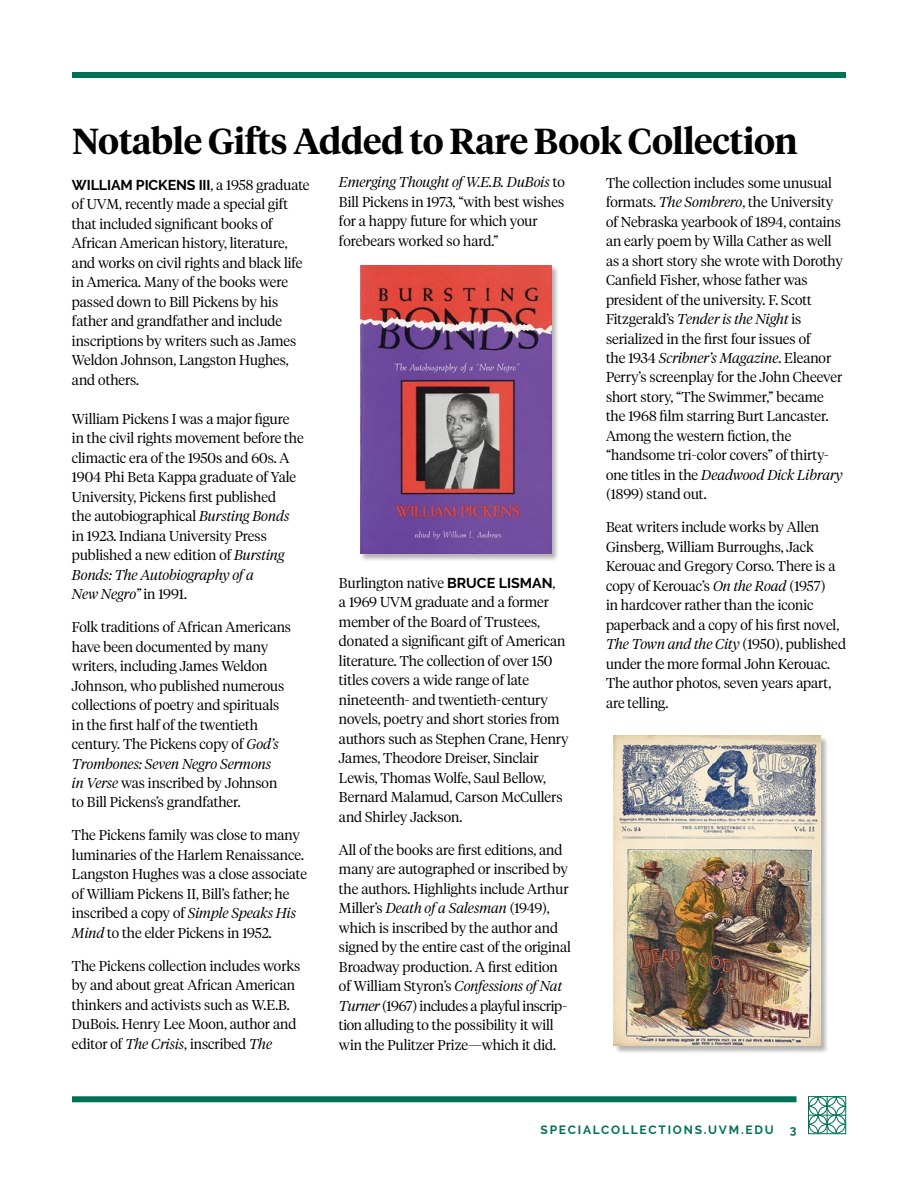
<style>
.page{position:relative;width:918px;height:1188px;background:#fff}
.page>*{position:absolute;margin:0;border:0;box-sizing:border-box;transform-origin:0 0}
.t1{font:600 36px "Tiempos Headline";letter-spacing:-.01em;color:#000}
.t2{font:300 14.25px/19.5px "Tiempos Headline";color:#000}
.t3{font:700 14.25px "Raleway";letter-spacing:-.01em;color:#000}
.t4{font:700 12px "Raleway";letter-spacing:.15em;color:#007156}
.s1{font-style:italic}
.s2{font-family:"Tiempos Headline";font-weight:300}
.s3{font-family:"Raleway";font-weight:700}
</style>
<div class="page">
<div style="left:72px;top:1096px;width:724px;height:6px;background:#007156"></div>
<svg style="left:808px;top:1096px;width:38px;height:39px"></svg>
<hr style="left:809px;top:1115px;width:37px;height:1px;background:#007156">
<hr style="left:827px;top:1097px;width:1px;height:37px;background:#007156">
<div style="left:72px;top:72px;width:774px;height:6px;background:#007156"></div>
<div style="left:614px;top:736px;width:215px;height:318px;background:#000;opacity:.3"></div>
<img style="left:614px;top:736px;width:206px;height:310px">
<div style="left:360px;top:265px;width:199px;height:297px;background:#000;opacity:.3"></div>
<img style="left:360px;top:265px;width:191px;height:289px">
<h1 class="t1" style="left:72px;top:117px;width:727px">Notable Gifts Added to Rare Book Collection</h1>
<p class="t2" style="left:606px;top:172px;width:239px">The collection includes some unusual formats. <span class="s1">The Sombrero</span>, the University of Nebraska yearbook of 1894, contains an early poem by Willa Cather as well as a short story she wrote with Dorothy Canfield Fisher, whose father was president of the university. F. Scott Fitzgerald’s <span class="s1">Tender is the Night</span> is serialized in the first four issues of<br>the 1934 <span class="s1">Scribner’s Magazine</span>. Eleanor Perry’s screenplay for the John Cheever short story, “The Swimmer,” became the 1968 film starring Burt Lancaster.<br>Among the western fiction, the “handsome tri-color covers” of thirty&shy;one titles in the <span class="s1">Deadwood Dick Library </span>(1899) stand out.</p>
<p class="t2" style="left:606px;top:517px;width:241px">Beat writers include works by Allen Ginsberg, William Burroughs, Jack Kerouac and Gregory Corso. There is a copy of Kerouac’s <span class="s1">On the Road</span> (1957)<br>in hardcover rather than the iconic paperback and a copy of his first novel, <span class="s1">The Town and the City</span> (1950), published under the more formal John Kerouac.<br>The author photos, seven years apart, are telling.</p>
<p class="t2" style="left:339px;top:172px;width:227px"><span class="s1">Emerging Thought of W.E.B. DuBois</span> to Bill Pickens in 1973, “with best wishes for a happy future for which your forebears worked so hard.”</p>
<p class="t3" style="left:72px;top:176px;width:239px">WILLIAM PICKENS III<span class="s2">, a 1958 graduate</span></p>
<p class="t2" style="left:72px;top:194px;width:232px">of UVM, recently made a special gift that included significant books of African American history, literature, and works on civil rights and black life in America. Many of the books were passed down to Bill Pickens by his father and grandfather and include inscriptions by writers such as James Weldon Johnson, Langston Hughes, and others.</p>
<p class="t2" style="left:72px;top:408px;width:233px">William Pickens I was a major figure in the civil rights movement before the climactic era of the 1950s and 60s. A 1904 Phi Beta Kappa graduate of Yale University, Pickens first published<br>the autobiographical <span class="s1">Bursting Bonds </span>in 1923. Indiana University Press published a new edition of <span class="s1">Bursting Bonds: The Autobiography of a<br>New Negro”</span> in 1991.</p>
<p class="t2" style="left:72px;top:617px;width:221px">Folk traditions of African Americans have been documented by many writers, including James Weldon Johnson, who published numerous collections of poetry and spirituals in the first half of the twentieth century. The Pickens copy of <span class="s1">God’s Trombones: Seven Negro Sermons<br>in Verse</span> was inscribed by Johnson to Bill Pickens’s grandfather.</p>
<p class="t2" style="left:72px;top:825px;width:237px">The Pickens family was close to many luminaries of the Harlem Renaissance.<br>Langston Hughes was a close associate of William Pickens II, Bill’s father; he inscribed a copy of <span class="s1">Simple Speaks His Mind</span> to the elder Pickens in 1952.</p>
<p class="t2" style="left:72px;top:955px;width:230px">The Pickens collection includes works by and about great African American thinkers and activists such as W.E.B.<br>DuBois. Henry Lee Moon, author and editor of <span class="s1">The Crisis</span>, inscribed <span class="s1">The</span></p>
<p class="t2" style="left:339px;top:572px;width:231px">Burlington native <span class="s3">BRUCE LISMAN</span>,<br>a 1969 UVM graduate and a former member of the Board of Trustees, donated a significant gift of American literature. The collection of over 150 titles covers a wide range of late nineteenth- and twentieth-century novels, poetry and short stories from authors such as Stephen Crane, Henry James, Theodore Dreiser, Sinclair Lewis, Thomas Wolfe, Saul Bellow, Bernard Malamud, Carson McCullers and Shirley Jackson.</p>
<p class="t2" style="left:339px;top:839px;width:233px">All of the books are first editions, and many are autographed or inscribed by the authors. Highlights include Arthur Miller’s <span class="s1">Death of a Salesman</span> (1949), which is inscribed by the author and signed by the entire cast of the original Broadway production. A first edition of William Styron’s <span class="s1">Confessions of Nat Turner</span> (1967) includes a playful inscrip&shy;tion alluding to the possibility it will win the Pulitzer Prize—which it did.</p>
<p class="t4" style="left:541px;top:1123px;width:235px">SPECIALCOLLECTIONS.UVM.EDU</p>
<p class="t4" style="left:790px;top:1123px;width:8px">3</p>
</div>
